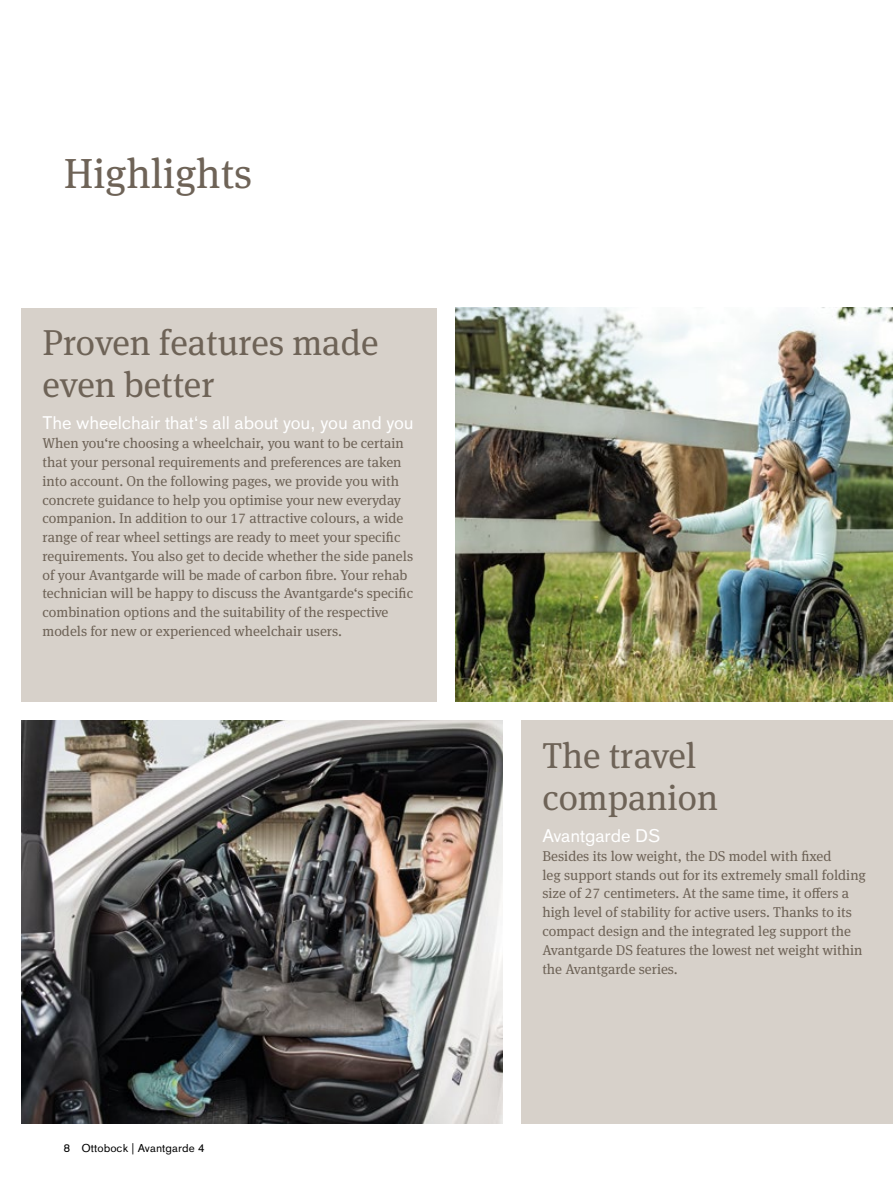
<style>
.page{position:relative;width:893px;height:1191px;background:#fff}
.page>*{position:absolute;margin:0;border:0;box-sizing:border-box;transform-origin:0 0}
.t1{font:42px "OBO Serif";color:#6e6357}
.t2{font:36px/42px "OBO Serif";color:#6e6357}
.t3{font:18px "OBO Sans";letter-spacing:-.01em;color:#fff}
.t4{font:14.25px/18.8px "OBO Serif";color:#6e6357}
.t5{font:11.25px "OBO Sans";letter-spacing:.005em;color:#000}
</style>
<div class="page">
<div style="left:21px;top:308px;width:416px;height:393px;background:#d7d1ca"></div>
<div style="left:521px;top:720px;width:372px;height:403px;background:#d7d1ca"></div>
<img style="left:21px;top:720px;width:481px;height:403px">
<img style="left:456px;top:308px;width:437px;height:393px">
<h1 class="t1" style="left:64px;top:149px;width:190px">Highlights</h1>
<h2 class="t2" style="left:43px;top:322px;width:337px">Proven features made even better</h2>
<p class="t3" style="left:43px;top:412px;width:373px">The wheelchair that‘s all about you, you and you</p>
<p class="t4" style="left:43px;top:434px;width:372px">When you‘re choosing a wheelchair, you want to be certain that your personal requirements and preferences are taken into account. On the following pages, we provide you with concrete guidance to help you optimise your new everyday companion. In addition to our 17 attractive colours, a wide range of rear wheel settings are ready to meet your specific requirements. You also get to decide whether the side panels of your Avantgarde will be made of carbon fibre. Your rehab technician will be happy to discuss the Avantgarde‘s specific combination options and the suitability of the respective models for new or experienced wheelchair users.</p>
<p class="t5" style="left:64px;top:1141px;width:142px">8 Ottobock | Avantgarde 4</p>
<h2 class="t2" style="left:542px;top:734px;width:177px">The travel companion</h2>
<p class="t3" style="left:542px;top:824px;width:119px">Avantgarde DS</p>
<p class="t4" style="left:542px;top:846px;width:325px">Besides its low weight, the DS model with fixed<br>leg support stands out for its extremely small folding size of 27 centimeters. At the same time, it offers a high level of stability for active users. Thanks to its compact design and the integrated leg support the Avantgarde DS features the lowest net weight within the Avantgarde series.</p>
</div>
